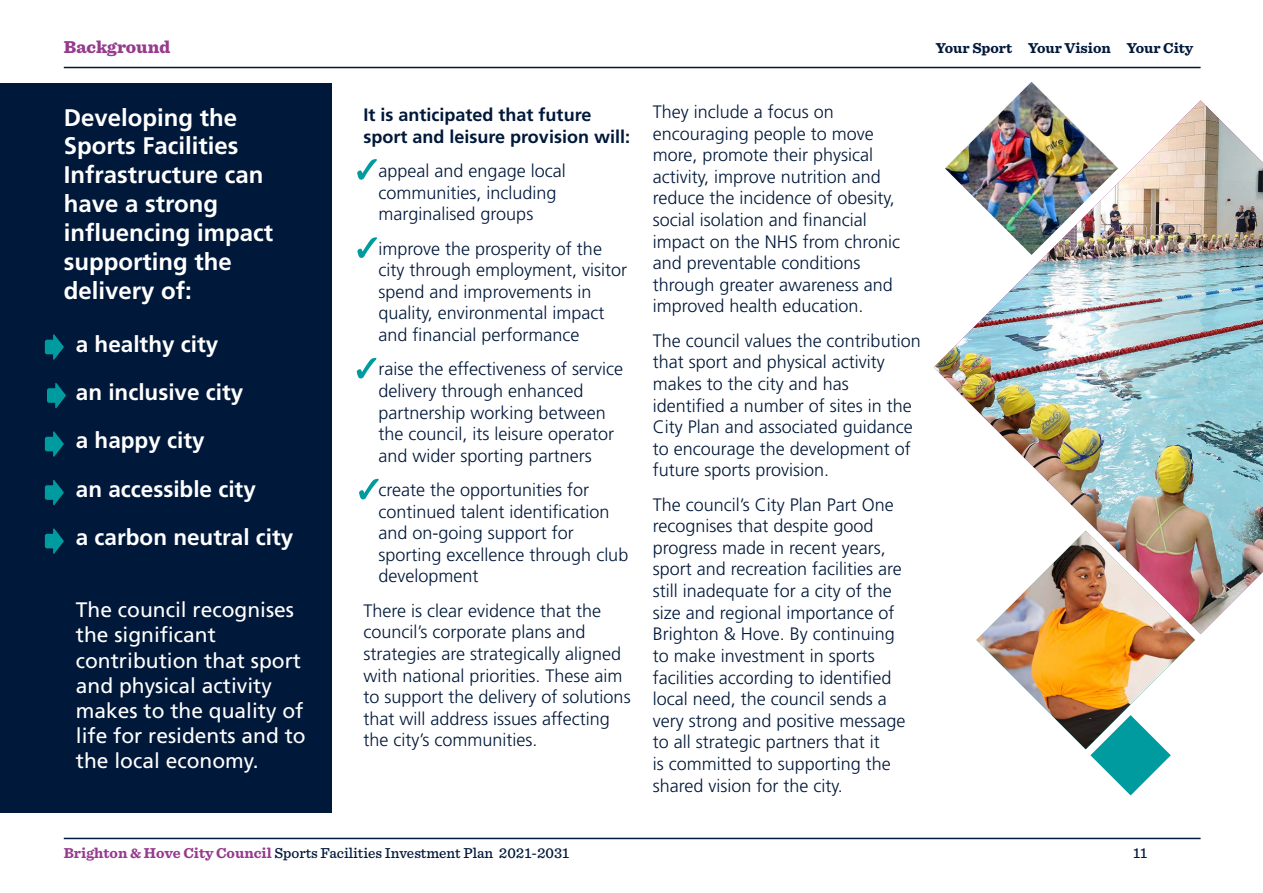
<style>
.page{position:relative;width:1263px;height:893px;background:#fff}
.page>*{position:absolute;margin:0;border:0;box-sizing:border-box;transform-origin:0 0}
.Body_Text_P{font:700 24px/28.8px "Frutiger";color:#fff}
.Body_Text_P-2{font:700 22.5px "Frutiger";color:#fff}
.Body_Text_P-3{font:21px/25.2px "Frutiger";color:#fff}
.Body_Text_P-4{font:300 18px/21.6px "Frutiger";color:#001839}
.Body_Text_P-5{font:700 18px/21.6px "Frutiger";color:#001839}
.t1{font:900 18px "Sentinel";color:#963a8d}
.t2{font:500 15px "Sentinel";color:#001839}
.t3{font:700 15px "Sentinel";color:#001839}
.s1{font-weight:700;color:#963a8d}
</style>
<div class="page">
<hr style="left:64px;top:838px;width:1136px;height:1px;background:#001839">
<hr style="left:64px;top:67px;width:1136px;height:1px;background:#001839">
<div style="left:0;top:83px;width:332px;height:729px;background:#001839"></div>
<svg style="left:45px;top:334px;width:19px;height:26px"></svg>
<svg style="left:47px;top:383px;width:19px;height:25px"></svg>
<svg style="left:45px;top:431px;width:19px;height:26px"></svg>
<svg style="left:45px;top:480px;width:19px;height:25px"></svg>
<svg style="left:45px;top:528px;width:19px;height:26px"></svg>
<svg style="left:357px;top:159px;width:20px;height:21px"></svg>
<svg style="left:357px;top:237px;width:20px;height:21px"></svg>
<svg style="left:357px;top:358px;width:19px;height:20px"></svg>
<svg style="left:359px;top:479px;width:20px;height:20px"></svg>
<svg style="left:1013px;top:82px;width:37px;height:18px"></svg>
<img style="left:934px;top:100px;width:329px;height:534px">
<svg style="left:1090px;top:749px;width:81px;height:46px"></svg>
<img style="left:976px;top:531px;width:219px;height:218px">
<p class="t1" style="left:64px;top:32px;width:108px">Background</p>
<p class="t3" style="left:936px;top:36px;width:259px">Your Sport Your Vision Your City</p>
<p class="Body_Text_P" style="left:64px;top:103px;width:211px">Developing the<br>Sports Facilities<br>Infrastructure can have a strong influencing impact supporting the delivery of:</p>
<p class="Body_Text_P-2" style="left:76px;top:331px;width:144px">a healthy city</p>
<p class="Body_Text_P-2" style="left:76px;top:379px;width:169px">an inclusive city</p>
<p class="Body_Text_P-2" style="left:76px;top:427px;width:130px">a happy city</p>
<p class="Body_Text_P-2" style="left:76px;top:476px;width:182px">an accessible city</p>
<p class="Body_Text_P-2" style="left:76px;top:524px;width:219px">a carbon neutral city</p>
<p class="Body_Text_P-3" style="left:76px;top:597px;width:231px">The council recognises the significant contribution that sport and physical activity makes to the quality of life for residents and to the local economy.</p>
<p class="Body_Text_P-5" style="left:364px;top:104px;width:268px">It is anticipated that future sport and leisure provision will:</p>
<p class="Body_Text_P-4" style="left:379px;top:160px;width:189px">appeal and engage local communities, including marginalised groups</p>
<p class="Body_Text_P-4" style="left:379px;top:237px;width:250px">improve the prosperity of the city through employment, visitor spend and improvements in quality, environmental impact and financial performance</p>
<p class="Body_Text_P-4" style="left:379px;top:358px;width:246px">raise the effectiveness of service delivery through enhanced partnership working between the council, its leisure operator and wider sporting partners</p>
<p class="Body_Text_P-4" style="left:379px;top:479px;width:251px">create the opportunities for continued talent identification and on-going support for sporting excellence through club development</p>
<p class="Body_Text_P-4" style="left:364px;top:600px;width:269px">There is clear evidence that the council’s corporate plans and strategies are strategically aligned with national priorities. These aim to support the delivery of solutions that will address issues affecting the city’s communities.</p>
<p class="Body_Text_P-4" style="left:653px;top:101px;width:249px">They include a focus on encouraging people to move more, promote their physical activity, improve nutrition and reduce the incidence of obesity, social isolation and financial impact on the NHS from chronic and preventable conditions through greater awareness and improved health education.</p>
<p class="Body_Text_P-4" style="left:653px;top:330px;width:269px">The council values the contribution that sport and physical activity makes to the city and has identified a number of sites in the<br>City Plan and associated guidance to encourage the development of future sports provision.</p>
<p class="Body_Text_P-4" style="left:653px;top:494px;width:254px">The council’s City Plan Part One recognises that despite good progress made in recent years, sport and recreation facilities are still inadequate for a city of the size and regional importance of<br>Brighton &amp; Hove. By continuing to make investment in sports facilities according to identified local need, the council sends a very strong and positive message to all strategic partners that it<br>is committed to supporting the shared vision for the city.</p>
<p class="t2" style="left:64px;top:842px;width:507px"><span class="s1">Brighton &amp; Hove City Council</span> Sports Facilities Investment Plan 2021-2031</p>
<p class="t2" style="left:1133px;top:842px;width:16px">11</p>
</div>
